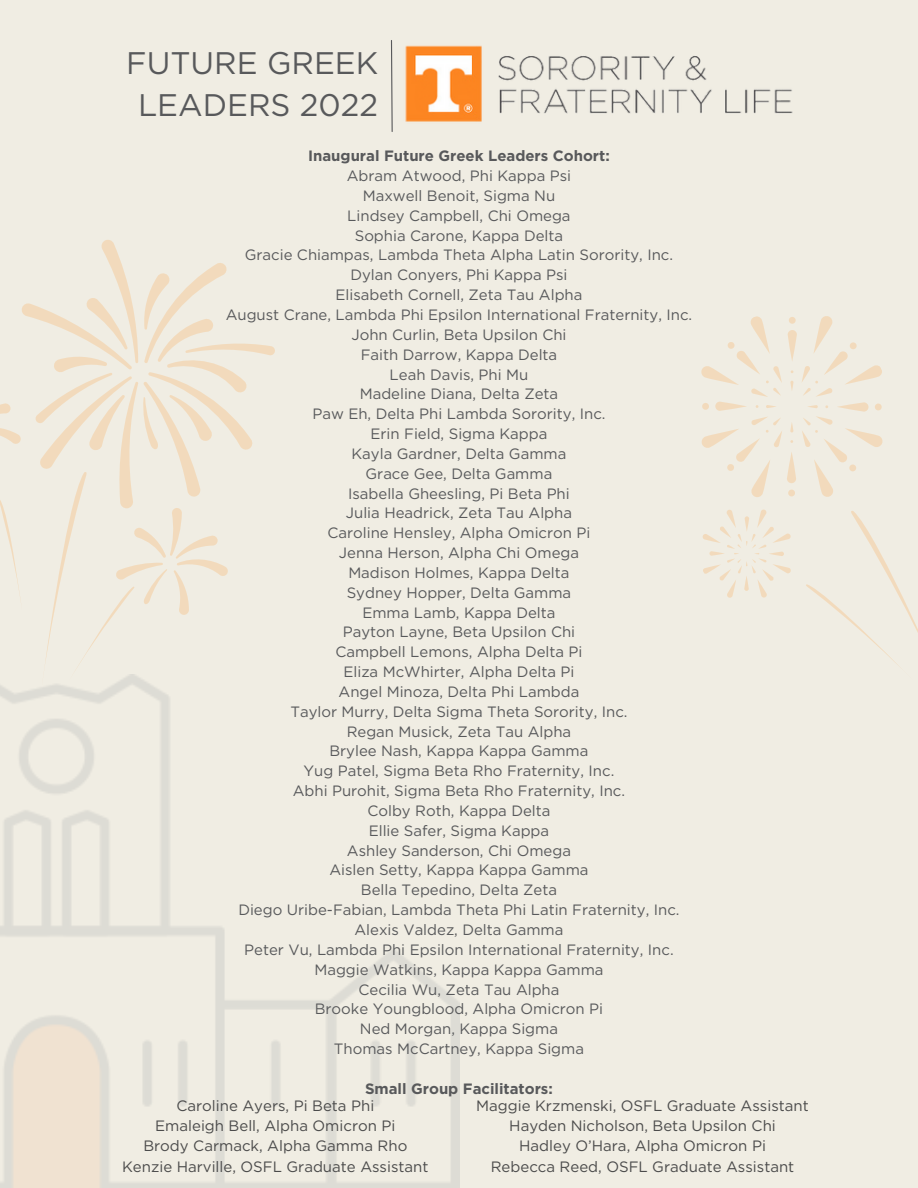
<style>
.page{position:relative;width:918px;height:1188px;background:#f0ede3}
.page>*{position:absolute;margin:0;border:0;box-sizing:border-box;transform-origin:0 0}
.t1{font:31.2px/42.8px "Gotham";color:#58595b;text-align:center}
.t2{font:15px "Gotham";color:#58595b}
.t3{font:15px "Gotham";color:#4b4b4b}
.t4{font:700 15px "Gotham";color:#58595b}
</style>
<div class="page">
<img style="left:405px;top:45px;width:388px;height:77px">
<svg style="left:390px;top:40px;width:3px;height:92px"></svg>
<svg style="left:0;top:240px;width:275px;height:448px"></svg>
<svg style="left:701px;top:316px;width:217px;height:350px"></svg>
<h1 class="t1" style="left:126px;top:43px;width:254px">FUTURE GREEK<br>LEADERS 2022</h1>
<p class="t4" style="left:308px;top:149px;width:303px">Inaugural Future Greek Leaders Cohort:</p>
<p class="t2" style="left:347px;top:169px;width:226px">Abram Atwood, Phi Kappa Psi</p>
<p class="t2" style="left:363px;top:189px;width:194px">Maxwell Benoit, Sigma Nu</p>
<p class="t2" style="left:347px;top:209px;width:225px">Lindsey Campbell, Chi Omega</p>
<p class="t2" style="left:355px;top:229px;width:210px">Sophia Carone, Kappa Delta</p>
<p class="t2" style="left:245px;top:248px;width:430px">Gracie Chiampas, Lambda Theta Alpha Latin Sorority, Inc.</p>
<p class="t2" style="left:350px;top:268px;width:219px">Dylan Conyers, Phi Kappa Psi</p>
<p class="t2" style="left:335px;top:288px;width:249px">Elisabeth Cornell, Zeta Tau Alpha</p>
<p class="t2" style="left:226px;top:308px;width:468px">August Crane, Lambda Phi Epsilon International Fraternity, Inc.</p>
<p class="t2" style="left:351px;top:328px;width:217px">John Curlin, Beta Upsilon Chi</p>
<p class="t2" style="left:361px;top:348px;width:198px">Faith Darrow, Kappa Delta</p>
<p class="t2" style="left:390px;top:368px;width:140px">Leah Davis, Phi Mu</p>
<p class="t2" style="left:360px;top:387px;width:200px">Madeline Diana, Delta Zeta</p>
<p class="t2" style="left:312px;top:407px;width:295px">Paw Eh, Delta Phi Lambda Sorority, Inc.</p>
<p class="t2" style="left:371px;top:427px;width:178px">Erin Field, Sigma Kappa</p>
<p class="t2" style="left:352px;top:447px;width:216px">Kayla Gardner, Delta Gamma</p>
<p class="t2" style="left:366px;top:467px;width:188px">Grace Gee, Delta Gamma</p>
<p class="t2" style="left:348px;top:487px;width:223px">Isabella Gheesling, Pi Beta Phi</p>
<p class="t2" style="left:346px;top:506px;width:228px">Julia Headrick, Zeta Tau Alpha</p>
<p class="t2" style="left:328px;top:526px;width:264px">Caroline Hensley, Alpha Omicron Pi</p>
<p class="t2" style="left:339px;top:546px;width:242px">Jenna Herson, Alpha Chi Omega</p>
<p class="t2" style="left:348px;top:566px;width:223px">Madison Holmes, Kappa Delta</p>
<p class="t2" style="left:347px;top:586px;width:226px">Sydney Hopper, Delta Gamma</p>
<p class="t2" style="left:362px;top:606px;width:195px">Emma Lamb, Kappa Delta</p>
<p class="t2" style="left:343px;top:625px;width:234px">Payton Layne, Beta Upsilon Chi</p>
<p class="t2" style="left:335px;top:645px;width:249px">Campbell Lemons, Alpha Delta Pi</p>
<p class="t2" style="left:343px;top:665px;width:233px">Eliza McWhirter, Alpha Delta Pi</p>
<p class="t2" style="left:339px;top:685px;width:242px">Angel Minoza, Delta Phi Lambda</p>
<p class="t2" style="left:290px;top:705px;width:339px">Taylor Murry, Delta Sigma Theta Sorority, Inc.</p>
<p class="t2" style="left:347px;top:725px;width:226px">Regan Musick, Zeta Tau Alpha</p>
<p class="t2" style="left:329px;top:744px;width:261px">Brylee Nash, Kappa Kappa Gamma</p>
<p class="t2" style="left:304px;top:764px;width:312px">Yug Patel, Sigma Beta Rho Fraternity, Inc.</p>
<p class="t2" style="left:293px;top:784px;width:334px">Abhi Purohit, Sigma Beta Rho Fraternity, Inc.</p>
<p class="t2" style="left:367px;top:804px;width:185px">Colby Roth, Kappa Delta</p>
<p class="t2" style="left:369px;top:824px;width:182px">Ellie Safer, Sigma Kappa</p>
<p class="t2" style="left:347px;top:844px;width:226px">Ashley Sanderson, Chi Omega</p>
<p class="t2" style="left:329px;top:863px;width:261px">Aislen Setty, Kappa Kappa Gamma</p>
<p class="t2" style="left:361px;top:883px;width:198px">Bella Tepedino, Delta Zeta</p>
<p class="t2" style="left:238px;top:903px;width:443px">Diego Uribe-Fabian, Lambda Theta Phi Latin Fraternity, Inc.</p>
<p class="t2" style="left:354px;top:923px;width:210px">Alexis Valdez, Delta Gamma</p>
<p class="t2" style="left:244px;top:943px;width:431px">Peter Vu, Lambda Phi Epsilon International Fraternity, Inc.</p>
<p class="t2" style="left:314px;top:963px;width:291px">Maggie Watkins, Kappa Kappa Gamma</p>
<p class="t2" style="left:358px;top:983px;width:203px">Cecilia Wu, Zeta Tau Alpha</p>
<p class="t2" style="left:315px;top:1002px;width:290px">Brooke Youngblood, Alpha Omicron Pi</p>
<p class="t2" style="left:360px;top:1022px;width:200px">Ned Morgan, Kappa Sigma</p>
<p class="t2" style="left:334px;top:1042px;width:252px">Thomas McCartney, Kappa Sigma</p>
<p class="t4" style="left:365px;top:1082px;width:189px">Small Group Facilitators:</p>
<p class="t3" style="left:176px;top:1099px;width:199px">Caroline Ayers, Pi Beta Phi</p>
<p class="t3" style="left:155px;top:1119px;width:242px">Emaleigh Bell, Alpha Omicron Pi</p>
<p class="t3" style="left:143px;top:1139px;width:265px">Brody Carmack, Alpha Gamma Rho</p>
<p class="t3" style="left:122px;top:1160px;width:308px">Kenzie Harville, OSFL Graduate Assistant</p>
<p class="t3" style="left:476px;top:1099px;width:334px">Maggie Krzmenski, OSFL Graduate Assistant</p>
<p class="t3" style="left:509px;top:1119px;width:268px">Hayden Nicholson, Beta Upsilon Chi</p>
<p class="t3" style="left:519px;top:1139px;width:248px">Hadley O’Hara, Alpha Omicron Pi</p>
<p class="t3" style="left:491px;top:1160px;width:305px">Rebecca Reed, OSFL Graduate Assistant</p>
</div>
